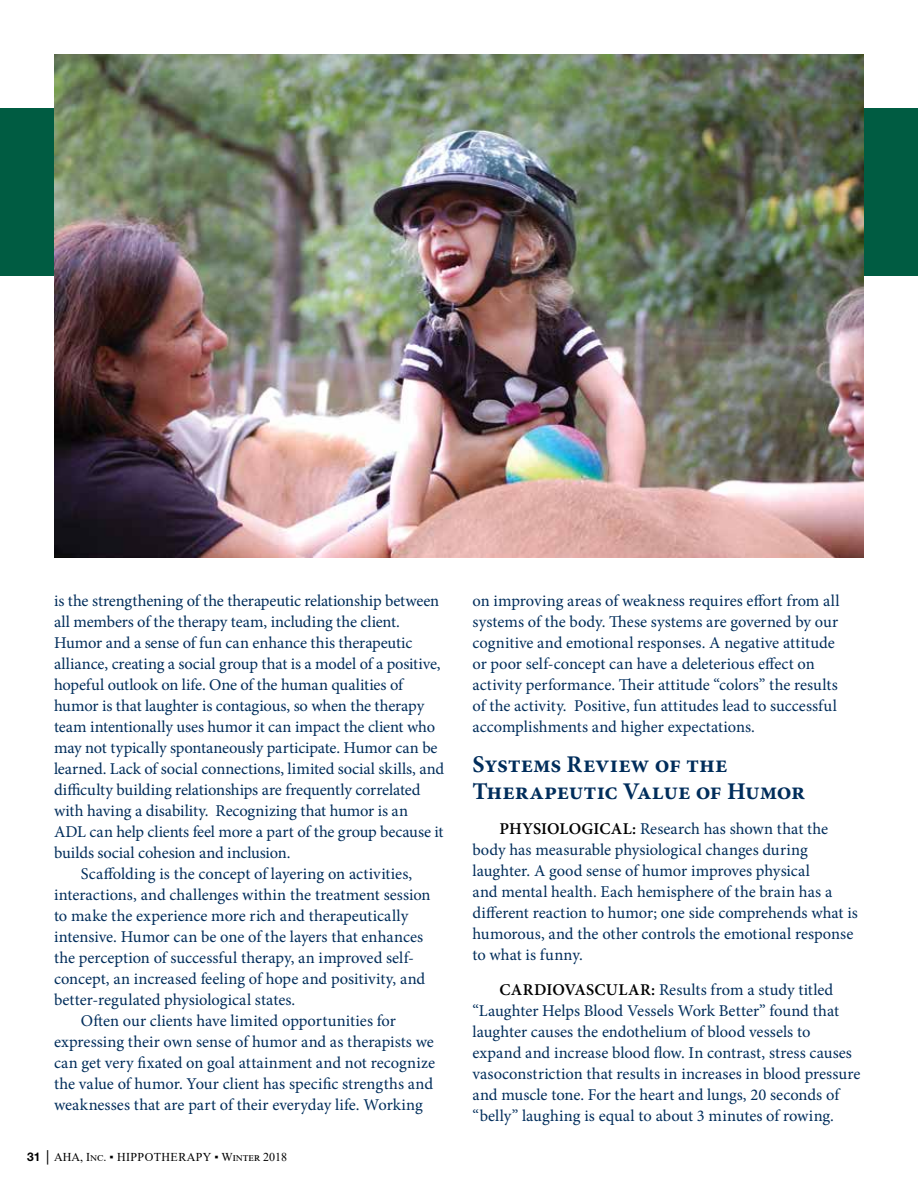
<style>
.page{position:relative;width:918px;height:1188px;background:#fff}
.page>*{position:absolute;margin:0;border:0;box-sizing:border-box;transform-origin:0 0}
.t1{font:700 24px/27px "Minion Pro";letter-spacing:-.005em;color:#002d5b}
.t2{font:16.5px/21px "Minion Pro";color:#002d5b}
.t3{font:12px "Times New Roman";color:#000}
.s1{font-family:"Helvetica Neue LT Std";font-weight:700}
.s2{font-family:"Verdana";font-weight:700}
.s3{font-weight:600;color:#000}
</style>
<div class="page">
<div style="left:0;top:109px;width:918px;height:167px;background:#005c42"></div>
<img style="left:54px;top:54px;width:810px;height:503px">
<p class="t2" style="left:54px;top:590px;width:387px">is the strengthening of the therapeutic relationship between</p>
<p class="t2" style="left:54px;top:611px;width:347px">all members of the therapy team, including the client.</p>
<p class="t2" style="left:54px;top:632px;width:360px">Humor and a sense of fun can enhance this therapeutic</p>
<p class="t2" style="left:54px;top:653px;width:388px">alliance, creating a social group that is a model of a positive,</p>
<p class="t2" style="left:54px;top:674px;width:351px">hopeful outlook on life. One of the human qualities of</p>
<p class="t2" style="left:54px;top:695px;width:372px">humor is that laughter is contagious, so when the therapy</p>
<p class="t2" style="left:54px;top:716px;width:383px">team intentionally uses humor it can impact the client who</p>
<p class="t2" style="left:54px;top:737px;width:385px">may not typically spontaneously participate. Humor can be</p>
<p class="t2" style="left:54px;top:758px;width:392px">learned. Lack of social connections, limited social skills, and</p>
<p class="t2" style="left:54px;top:779px;width:368px">difficulty building relationships are frequently correlated</p>
<p class="t2" style="left:54px;top:800px;width:356px">with having a disability. Recognizing that humor is an</p>
<p class="t2" style="left:54px;top:821px;width:391px">ADL can help clients feel more a part of the group because it</p>
<p class="t2" style="left:54px;top:842px;width:238px">builds social cohesion and inclusion.</p>
<p class="t2" style="left:81px;top:863px;width:333px">Scaffolding is the concept of layering on activities,</p>
<p class="t2" style="left:54px;top:884px;width:378px">interactions, and challenges within the treatment session</p>
<p class="t2" style="left:54px;top:905px;width:356px">to make the experience more rich and therapeutically</p>
<p class="t2" style="left:54px;top:926px;width:371px">intensive. Humor can be one of the layers that enhances</p>
<p class="t2" style="left:54px;top:947px;width:362px">the perception of successful therapy, an improved self-</p>
<p class="t2" style="left:54px;top:968px;width:373px">concept, an increased feeling of hope and positivity, and</p>
<p class="t2" style="left:54px;top:989px;width:243px">better-regulated physiological states.</p>
<p class="t2" style="left:81px;top:1010px;width:316px">Often our clients have limited opportunities for</p>
<p class="t2" style="left:54px;top:1031px;width:381px">expressing their own sense of humor and as therapists we</p>
<p class="t2" style="left:54px;top:1052px;width:383px">can get very fixated on goal attainment and not recognize</p>
<p class="t2" style="left:54px;top:1073px;width:381px">the value of humor. Your client has specific strengths and</p>
<p class="t2" style="left:54px;top:1094px;width:370px">weaknesses that are part of their everyday life. Working</p>
<p class="t3" style="left:27px;top:1149px;width:262px"><span class="s1">31</span> <span class="s2">│</span> AHA, Inc. ▪ HIPPOTHERAPY ▪ Winter 2018</p>
<p class="t2" style="left:473px;top:590px;width:369px">on improving areas of weakness requires effort from all systems of the body. These systems are governed by our cognitive and emotional responses. A negative attitude or poor self-concept can have a deleterious effect on activity performance. Their attitude “colors” the results of the activity. Positive, fun attitudes lead to successful accomplishments and higher expectations.</p>
<h1 class="t1" style="left:472px;top:751px;width:334px">Systems Review of the<br>Therapeutic Value of Humor</h1>
<p class="t2" style="left:472px;top:818px;width:387px;text-indent:27px"><span class="s3">PHYSIOLOGICAL:</span> Research has shown that the body has measurable physiological changes during laughter. A good sense of humor improves physical<br>and mental health. Each hemisphere of the brain has a different reaction to humor; one side comprehends what is humorous, and the other controls the emotional response to what is funny.</p>
<p class="t2" style="left:472px;top:979px;width:389px;text-indent:27px"><span class="s3">CARDIOVASCULAR:</span> Results from a study titled “Laughter Helps Blood Vessels Work Better” found that laughter causes the endothelium of blood vessels to expand and increase blood flow. In contrast, stress causes vasoconstriction that results in increases in blood pressure and muscle tone. For the heart and lungs, 20 seconds of “belly” laughing is equal to about 3 minutes of rowing.</p>
</div>
